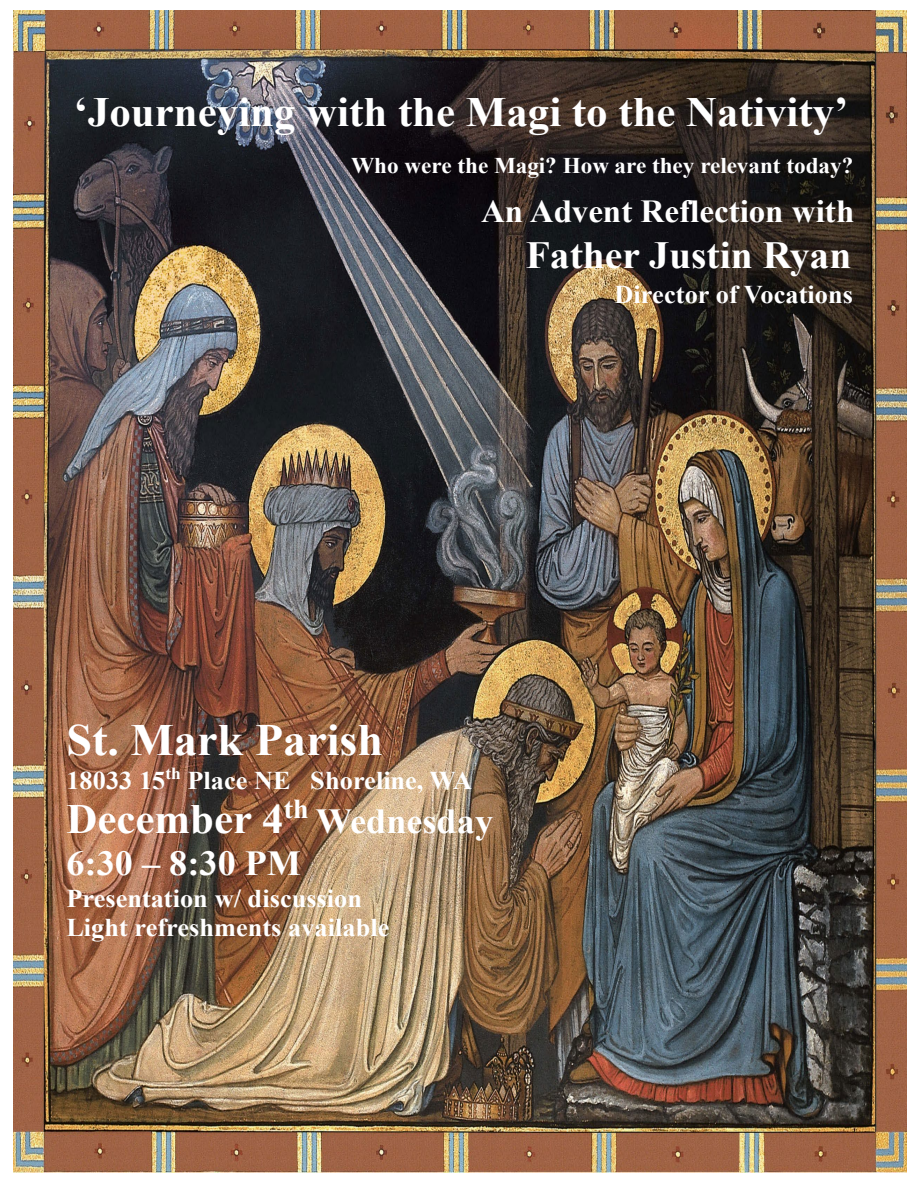
<style>
.page{position:relative;width:918px;height:1188px;background:#fff}
.page>*{position:absolute;margin:0;border:0;box-sizing:border-box;transform-origin:0 0}
.t1{font:700 44.7px "Times New Roman";color:#fff}
.t2{font:700 41.7px "Times New Roman";color:#fff}
.t3{font:700 38.4px "Times New Roman";color:#fff}
.t4{font:700 35.1px "Times New Roman";color:#fff}
.t5{font:700 32.1px "Times New Roman";color:#fff}
.t6{font:700 25.5px/29.4px "Times New Roman";color:#fff}
.t7{font:700 22.5px "Times New Roman";color:#fff}
.s1{font-size:35.1px}
</style>
<div class="page">
<img style="left:14px;top:11px;width:892px;height:1162px">
<p class="t2" style="left:74px;top:82px;width:776px">‘Journeying with the Magi to the Nativity’</p>
<p class="t7" style="left:351px;top:149px;width:504px">Who were the Magi? How are they relevant today?</p>
<p class="t5" style="left:481px;top:188px;width:375px">An Advent Reflection with</p>
<p class="t3" style="left:526px;top:227px;width:327px">Father Justin Ryan</p>
<p class="t6" style="left:615px;top:279px;width:240px">Director of Vocations</p>
<p class="t1" style="left:66px;top:708px;width:318px">St. Mark Parish</p>
<p class="t6" style="left:66px;top:765px;width:407px">18033 15<sup>th</sup> Place NE Shoreline, WA</p>
<p class="t2" style="left:66px;top:789px;width:428px">December 4<sup>th</sup> <span class="s1">Wednesday</span></p>
<p class="t4" style="left:66px;top:838px;width:236px">6:30 – 8:30 PM</p>
<p class="t6" style="left:66px;top:883px;width:325px">Presentation w/ discussion<br>Light refreshments available</p>
</div>
